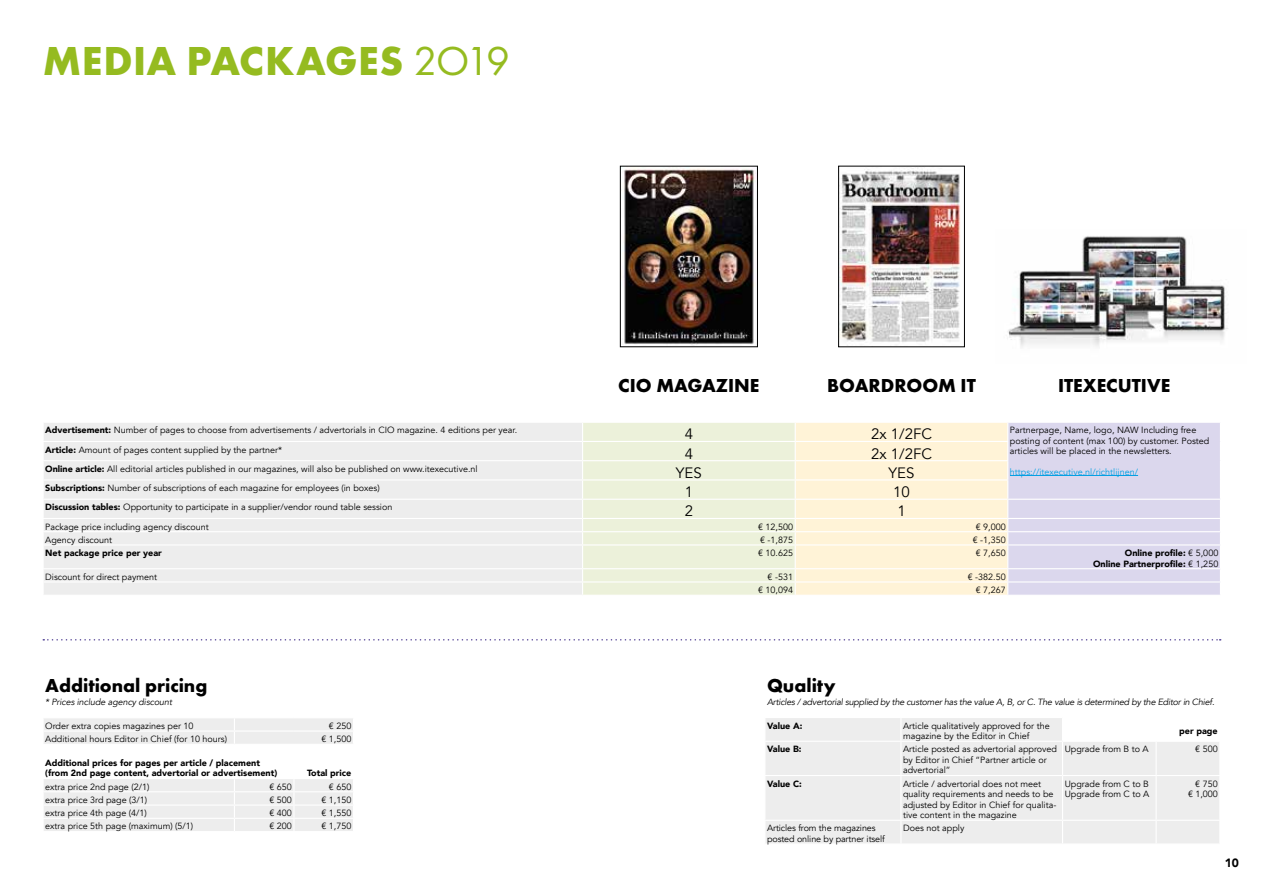
<style>
.page{position:relative;width:1263px;height:893px;background:#fff}
.page>*{position:absolute;margin:0;border:0;box-sizing:border-box;transform-origin:0 0}
.t1{font:700 42px "Futura PT";letter-spacing:.015em;color:#95bb20}
.t2{font:700 19.5px "Futura PT";color:#000}
.t3{font:15px "Avenir";color:#000}
.t4{font:900 12px "Avenir";color:#000}
.t5{font:9px/10.5px "Avenir";color:#000}
.t6{font:900 9px/10.5px "Avenir";color:#000}
.t7{font:italic 9px "Avenir";letter-spacing:-.025em;color:#000}
.t8{font:9px "Avenir";color:#009fe3}
.s1{font-weight:400}
.s2{font-weight:900}
</style>
<div class="page">
<svg style="left:44px;top:718px;width:309px;height:113px"></svg>
<div style="left:765px;top:742px;width:454px;height:101px;background:#ededed"></div>
<hr style="left:764px;top:775px;width:137px;height:1px;background:#fff">
<hr style="left:764px;top:820px;width:137px;height:1px;background:#fff">
<hr style="left:901px;top:820px;width:161px;height:1px;background:#fff">
<hr style="left:1062px;top:820px;width:94px;height:1px;background:#fff">
<hr style="left:1156px;top:820px;width:64px;height:1px;background:#fff">
<hr style="left:900px;top:776px;width:1px;height:44px;background:#fff">
<hr style="left:1062px;top:776px;width:1px;height:44px;background:#fff">
<hr style="left:1155px;top:776px;width:2px;height:44px;background:#fff">
<svg style="left:900px;top:821px;width:1px;height:22px"></svg>
<svg style="left:1062px;top:821px;width:1px;height:22px"></svg>
<hr style="left:1155px;top:821px;width:2px;height:22px;background:#fff">
<div style="left:766px;top:718px;width:296px;height:23px;background:#ededed"></div>
<hr style="left:900px;top:742px;width:1px;height:33px;background:#fff">
<hr style="left:1062px;top:742px;width:1px;height:33px;background:#fff">
<hr style="left:1155px;top:742px;width:2px;height:33px;background:#fff">
<hr style="left:901px;top:775px;width:161px;height:1px;background:#fff">
<hr style="left:1062px;top:775px;width:94px;height:1px;background:#fff">
<hr style="left:1156px;top:775px;width:64px;height:1px;background:#fff">
<div style="left:44px;top:423px;width:538px;height:172px;background:#ededed"></div>
<hr style="left:43px;top:441px;width:540px;height:1px;background:#fff">
<hr style="left:43px;top:460px;width:540px;height:1px;background:#fff">
<hr style="left:43px;top:479px;width:540px;height:1px;background:#fff">
<hr style="left:43px;top:499px;width:540px;height:1px;background:#fff">
<hr style="left:43px;top:518px;width:540px;height:1px;background:#fff">
<hr style="left:43px;top:531px;width:540px;height:1px;background:#fff">
<hr style="left:43px;top:544px;width:540px;height:1px;background:#fff">
<hr style="left:43px;top:568px;width:540px;height:1px;background:#fff">
<hr style="left:43px;top:581px;width:540px;height:1px;background:#fff">
<svg style="left:583px;top:423px;width:637px;height:172px;background:#edeae1"></svg>
<hr style="left:1010px;top:475px;width:128px;height:1px;background:#009fe3">
<svg style="left:43px;top:639px;width:1178px;height:2px"></svg>
<img style="left:1007px;top:236px;width:221px;height:111px">
<img style="left:623px;top:168px;width:133px;height:177px">
<div style="left:620px;top:166px;width:138px;height:181px;border:1px solid #000"></div>
<img style="left:840px;top:168px;width:120px;height:174px">
<div style="left:838px;top:166px;width:127px;height:181px;border:1px solid #000"></div>
<h1 class="t1" style="left:43px;top:33px;width:469px">MEDIA PACKAGES <span class="s1">2O19</span></h1>
<h2 class="t2" style="left:618px;top:373px;width:143px">CIO MAGAZINE</h2>
<h2 class="t2" style="left:827px;top:373px;width:150px">BOARDROOM IT</h2>
<h2 class="t2" style="left:1058px;top:373px;width:114px">ITEXECUTIVE</h2>
<p class="t5" style="left:45px;top:425px;width:474px"><span class="s2">Advertisement:</span> Number of pages to choose from advertisements / advertorials in CIO magazine. 4 editions per year.</p>
<h3 class="t3" style="left:685px;top:425px;width:10px">4</h3>
<h3 class="t3" style="left:871px;top:425px;width:62px">2x 1/2FC</h3>
<p class="t5" style="left:1010px;top:425px;width:201px">Partnerpage, Name, logo, NAW Including free posting of content (max 100) by customer. Posted articles will be placed in the newsletters.</p>
<p class="t8" style="left:1010px;top:466px;width:130px">https://itexecutive.nl/richtlijnen/</p>
<p class="t5" style="left:45px;top:444px;width:238px"><span class="s2">Article:</span> Amount of pages content supplied by the partner*</p>
<h3 class="t3" style="left:685px;top:444px;width:10px">4</h3>
<h3 class="t3" style="left:871px;top:444px;width:62px">2x 1/2FC</h3>
<p class="t5" style="left:45px;top:464px;width:434px"><span class="s2">Online article:</span> All editorial articles published in our magazines, will also be published on www.itexecutive.nl</p>
<h3 class="t3" style="left:676px;top:464px;width:27px">YES</h3>
<h3 class="t3" style="left:888px;top:464px;width:27px">YES</h3>
<p class="t5" style="left:45px;top:483px;width:336px"><span class="s2">Subscriptions:</span> Number of subscriptions of each magazine for employees (in boxes)</p>
<h3 class="t3" style="left:685px;top:483px;width:10px">1</h3>
<h3 class="t3" style="left:893px;top:483px;width:18px">10</h3>
<p class="t5" style="left:45px;top:502px;width:349px"><span class="s2">Discussion tables:</span> Opportunity to participate in a supplier/vendor round table session</p>
<h3 class="t3" style="left:685px;top:502px;width:10px">2</h3>
<h3 class="t3" style="left:897px;top:502px;width:10px">1</h3>
<p class="t5" style="left:45px;top:521px;width:165px">Package price including agency discount</p>
<p class="t5" style="left:758px;top:521px;width:37px">€ 12,500</p>
<p class="t5" style="left:976px;top:521px;width:32px">€ 9,000</p>
<p class="t5" style="left:45px;top:535px;width:69px">Agency discount</p>
<p class="t5" style="left:760px;top:535px;width:35px">€ -1,875</p>
<p class="t5" style="left:973px;top:535px;width:35px">€ -1,350</p>
<p class="t6" style="left:45px;top:547px;width:118px">Net package price per year</p>
<p class="t5" style="left:758px;top:548px;width:37px">€ 10.625</p>
<p class="t5" style="left:976px;top:548px;width:32px">€ 7,650</p>
<p class="t6" style="left:1093px;top:547px;width:127px;text-align:right">Online profile: <span class="s1">€ 5,000<br></span>Online Partnerprofile: <span class="s1">€ 1,250</span></p>
<p class="t5" style="left:45px;top:572px;width:113px">Discount for direct payment</p>
<p class="t5" style="left:767px;top:572px;width:27px">€ -531</p>
<p class="t5" style="left:968px;top:572px;width:40px">€ -382.50</p>
<p class="t5" style="left:758px;top:585px;width:37px">€ 10,094</p>
<p class="t5" style="left:976px;top:585px;width:32px">€ 7,267</p>
<h2 class="t2" style="left:45px;top:672px;width:164px">Additional pricing</h2>
<p class="t7" style="left:45px;top:697px;width:128px">* Prices include agency discount</p>
<p class="t5" style="left:45px;top:721px;width:150px">Order extra copies magazines per 10</p>
<p class="t5" style="left:329px;top:721px;width:24px">€ 250</p>
<p class="t5" style="left:45px;top:734px;width:183px">Additional hours Editor in Chief (for 10 hours)</p>
<p class="t5" style="left:321px;top:734px;width:32px">€ 1,500</p>
<p class="t6" style="left:45px;top:757px;width:233px">Additional prices for pages per article / placement (from 2nd page content, advertorial or advertisement)</p>
<p class="t6" style="left:307px;top:768px;width:46px">Total price</p>
<p class="t5" style="left:45px;top:781px;width:106px">extra price 2nd page (2/1)</p>
<p class="t5" style="left:269px;top:781px;width:24px">€ 650</p>
<p class="t5" style="left:329px;top:781px;width:24px">€ 650</p>
<p class="t5" style="left:45px;top:795px;width:104px">extra price 3rd page (3/1)</p>
<p class="t5" style="left:269px;top:795px;width:24px">€ 500</p>
<p class="t5" style="left:321px;top:795px;width:32px">€ 1,150</p>
<p class="t5" style="left:45px;top:808px;width:103px">extra price 4th page (4/1)</p>
<p class="t5" style="left:269px;top:808px;width:24px">€ 400</p>
<p class="t5" style="left:321px;top:808px;width:32px">€ 1,550</p>
<p class="t5" style="left:45px;top:821px;width:150px">extra price 5th page (maximum) (5/1)</p>
<p class="t5" style="left:269px;top:821px;width:24px">€ 200</p>
<p class="t5" style="left:321px;top:821px;width:32px">€ 1,750</p>
<h2 class="t2" style="left:767px;top:672px;width:70px">Quality</h2>
<p class="t7" style="left:767px;top:696px;width:449px">Articles / advertorial supplied by the customer has the value A, B, or C. The value is determined by the Editor in Chief.</p>
<p class="t6" style="left:767px;top:720px;width:37px">Value A:</p>
<p class="t5" style="left:903px;top:720px;width:148px">Article qualitatively approved for the magazine by the Editor in Chief</p>
<p class="t6" style="left:1179px;top:725px;width:40px">per page</p>
<p class="t6" style="left:767px;top:744px;width:36px">Value B:</p>
<p class="t5" style="left:903px;top:744px;width:155px">Article posted as advertorial approved by Editor in Chief “Partner article or advertorial”</p>
<p class="t5" style="left:1065px;top:744px;width:86px">Upgrade from B to A</p>
<p class="t5" style="left:1195px;top:744px;width:24px">€ 500</p>
<p class="t6" style="left:767px;top:778px;width:36px">Value C:</p>
<p class="t5" style="left:903px;top:778px;width:155px">Article / advertorial does not meet quality requirements and needs to be adjusted by Editor in Chief for qualita&shy;tive content in the magazine</p>
<p class="t5" style="left:1065px;top:778px;width:86px">Upgrade from C to B<br>Upgrade from C to A</p>
<p class="t5" style="left:1188px;top:778px;width:31px;text-align:right">€ 750 € 1,000</p>
<p class="t5" style="left:767px;top:823px;width:119px">Articles from the magazines posted online by partner itself</p>
<p class="t5" style="left:903px;top:823px;width:63px">Does not apply</p>
<h3 class="t4" style="left:1225px;top:852px;width:16px">10</h3>
</div>
